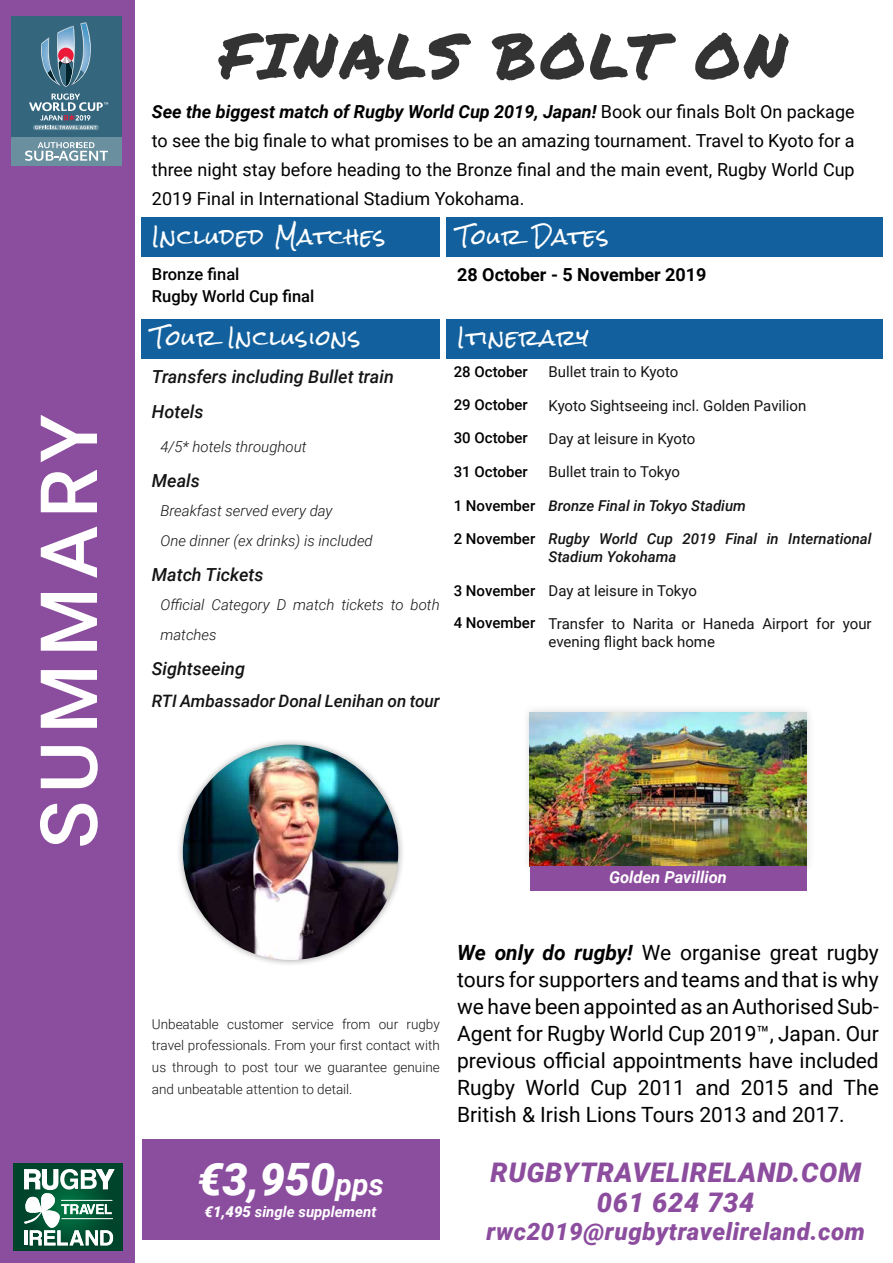
<style>
.page{position:relative;width:893px;height:1263px;background:#fff}
.page>*{position:absolute;margin:0;border:0;box-sizing:border-box;transform-origin:0 0}
.t1{font:500 79.05px "Roboto";letter-spacing:.1em;color:#fff}
.t2{font:62.55px "Permanent Marker";letter-spacing:.05em;color:#333334}
.t3{font:italic 900 44.55px "Roboto";color:#fff}
.t4{font:italic 900 27px/30.5px "Roboto";letter-spacing:.025em;color:#8c4d9e;text-align:center}
.t5{font:italic 900 24px "Roboto";letter-spacing:.025em;color:#8c4d9e}
.t6{font:21px/27px "Roboto";color:#000;text-align:justify}
.t7{font:21px "Rock Salt";letter-spacing:.05em;color:#fff}
.t8{font:18px/28.8px "Roboto";color:#000;text-align:justify}
.t9{font:italic 500 18px/35.2px "Roboto";color:#141414}
.t10{font:700 18px "Roboto";color:#000}
.t11{font:italic 500 17.1px "Roboto";color:#141414}
.t12{font:500 16.5px/22.5px "Roboto";color:#000}
.t13{font:italic 700 16.5px "Roboto";color:#fff}
.t14{font:15px/18.3px "Roboto";color:#141414}
.t15{font:italic 300 15px/29.2px "Roboto";color:#141414}
.t16{font:italic 500 15px/18.3px "Roboto";color:#141414}
.t17{font:500 15px/32.8px "Roboto";color:#000}
.t18{font:italic 700 15px "Roboto";color:#fff}
.t19{font:300 13.5px/21.8px "Roboto";color:#141414;text-align:justify}
.s1{font-weight:700;font-style:italic}
.s2{font-weight:700;font-size:30px}
.s3{font-weight:900}
</style>
<div class="page">
<div style="left:0;top:0;width:135px;height:1263px;background:#8b4d9e"></div>
<div style="left:11px;top:16px;width:110px;height:150px;background:#34667e"></div>
<div style="left:11px;top:137px;width:110px;height:29px;background:#6a8f9f"></div>
<svg style="left:25px;top:142px;width:83px;height:19px"></svg>
<div style="left:33px;top:125px;width:66px;height:5px;background:#6a8f9f;border-radius:2px"></div>
<svg style="left:29px;top:93px;width:79px;height:36px"></svg>
<svg style="left:41px;top:22px;width:50px;height:65px"></svg>
<div style="left:13px;top:1163px;width:109px;height:87px;background:#00442c"></div>
<svg style="left:24px;top:1169px;width:90px;height:76px"></svg>
<hr style="left:61px;top:1200px;width:51px;height:1px;background:#fff">
<hr style="left:62px;top:1218px;width:51px;height:1px;background:#fff">
<div style="left:142px;top:1139px;width:297px;height:100px;background:#8b4d9e"></div>
<div style="left:142px;top:218px;width:298px;height:39px;background:#12619e"></div>
<div style="left:142px;top:319px;width:298px;height:40px;background:#12619e"></div>
<div style="left:446px;top:218px;width:437px;height:39px;background:#12619e"></div>
<div style="left:446px;top:319px;width:437px;height:40px;background:#12619e"></div>
<div style="left:521px;top:704px;width:294px;height:171px;background:#000;opacity:.15"></div>
<img style="left:530px;top:712px;width:276px;height:154px">
<div style="left:530px;top:866px;width:276px;height:25px;background:#8d4d9e"></div>
<div style="left:176px;top:737px;width:229px;height:230px;background:#000;opacity:.35"></div>
<img style="left:183px;top:745px;width:215px;height:215px;border-radius:108px">
<h1 class="t1" style="left:13px;top:849px;width:436px;rotate:-90deg">SUMMARY</h1>
<h2 class="t2" style="left:219px;top:10px;width:569px">FINALS BOLT ON</h2>
<p class="t8" style="left:152px;top:97px;width:704px"><span class="s1">See the biggest match of Rugby World Cup 2019, Japan!</span> Book our finals Bolt On package to see the big finale to what promises to be an amazing tournament. Travel to Kyoto for a three night stay before heading to the Bronze final and the main event, Rugby World Cup 2019 Final in International Stadium Yokohama.</p>
<p class="t7" style="left:152px;top:225px;width:235px">Included Matches</p>
<p class="t7" style="left:457px;top:225px;width:153px">Tour Dates</p>
<p class="t12" style="left:152px;top:262px;width:164px">Bronze final<br>Rugby World Cup final</p>
<p class="t10" style="left:457px;top:262px;width:251px">28 October - 5 November 2019</p>
<p class="t7" style="left:152px;top:327px;width:210px">Tour Inclusions</p>
<p class="t9" style="left:152px;top:358px;width:243px">Transfers including Bullet train<br>Hotels</p>
<p class="t15" style="left:160px;top:431px;width:148px">4/5* hotels throughout</p>
<p class="t9" style="left:152px;top:462px;width:49px">Meals</p>
<p class="t15" style="left:160px;top:496px;width:214px">Breakfast served every day<br>One dinner (ex drinks) is included</p>
<p class="t9" style="left:152px;top:556px;width:113px">Match Tickets</p>
<p class="t15" style="left:160px;top:590px;width:281px">Official Category D match tickets to both matches</p>
<p class="t9" style="left:152px;top:650px;width:95px">Sightseeing</p>
<p class="t11" style="left:152px;top:689px;width:289px">RTI Ambassador Donal Lenihan on tour</p>
<p class="t7" style="left:457px;top:327px;width:133px">Itinerary</p>
<p class="t17" style="left:454px;top:355px;width:76px">28 October</p>
<p class="t17" style="left:454px;top:388px;width:76px">29 October<br>30 October</p>
<p class="t17" style="left:454px;top:455px;width:76px">31 October</p>
<p class="t17" style="left:454px;top:488px;width:83px">1 November</p>
<p class="t17" style="left:454px;top:522px;width:83px">2 November</p>
<p class="t17" style="left:454px;top:574px;width:83px">3 November<br>4 November</p>
<p class="t14" style="left:549px;top:362px;width:131px">Bullet train to Kyoto</p>
<p class="t14" style="left:549px;top:396px;width:259px">Kyoto Sightseeing incl. Golden Pavilion</p>
<p class="t14" style="left:549px;top:429px;width:148px">Day at leisure in Kyoto</p>
<p class="t14" style="left:549px;top:462px;width:133px">Bullet train to Tokyo</p>
<p class="t16" style="left:549px;top:495px;width:199px">Bronze Final in Tokyo Stadium</p>
<p class="t16" style="left:549px;top:529px;width:325px">Rugby World Cup 2019 Final in International<br>Stadium Yokohama</p>
<p class="t14" style="left:549px;top:580px;width:150px">Day at leisure in Tokyo</p>
<p class="t14" style="left:549px;top:614px;width:325px">Transfer to Narita or Haneda Airport for your evening flight back home</p>
<p class="t13" style="left:609px;top:866px;width:119px">Golden Pavillion</p>
<p class="t19" style="left:152px;top:1012px;width:289px">Unbeatable customer service from our rugby travel professionals. From your first contact with us through to post tour we guarantee genuine and unbeatable attention to detail.</p>
<h3 class="t3" style="left:197px;top:1148px;width:188px">€3,950<span class="s2">pps</span></h3>
<p class="t18" style="left:205px;top:1201px;width:173px"><span class="s3">€1,495</span> single supplement</p>
<p class="t6" style="left:457px;top:938px;width:423px"><span class="s1">We only do rugby!</span> We organise great rugby tours for supporters and teams and that is why we have been appointed as an Authorised Sub-Agent for Rugby World Cup 2019™, Japan. Our previous official appointments have included Rugby World Cup 2011 and 2015 and The British &amp; Irish Lions Tours 2013 and 2017.</p>
<h3 class="t4" style="left:490px;top:1156px;width:372px">RUGBYTRAVELIRELAND.COM<br>061 624 734</h3>
<h3 class="t5" style="left:486px;top:1214px;width:380px">rwc2019@rugbytravelireland.com</h3>
</div>
